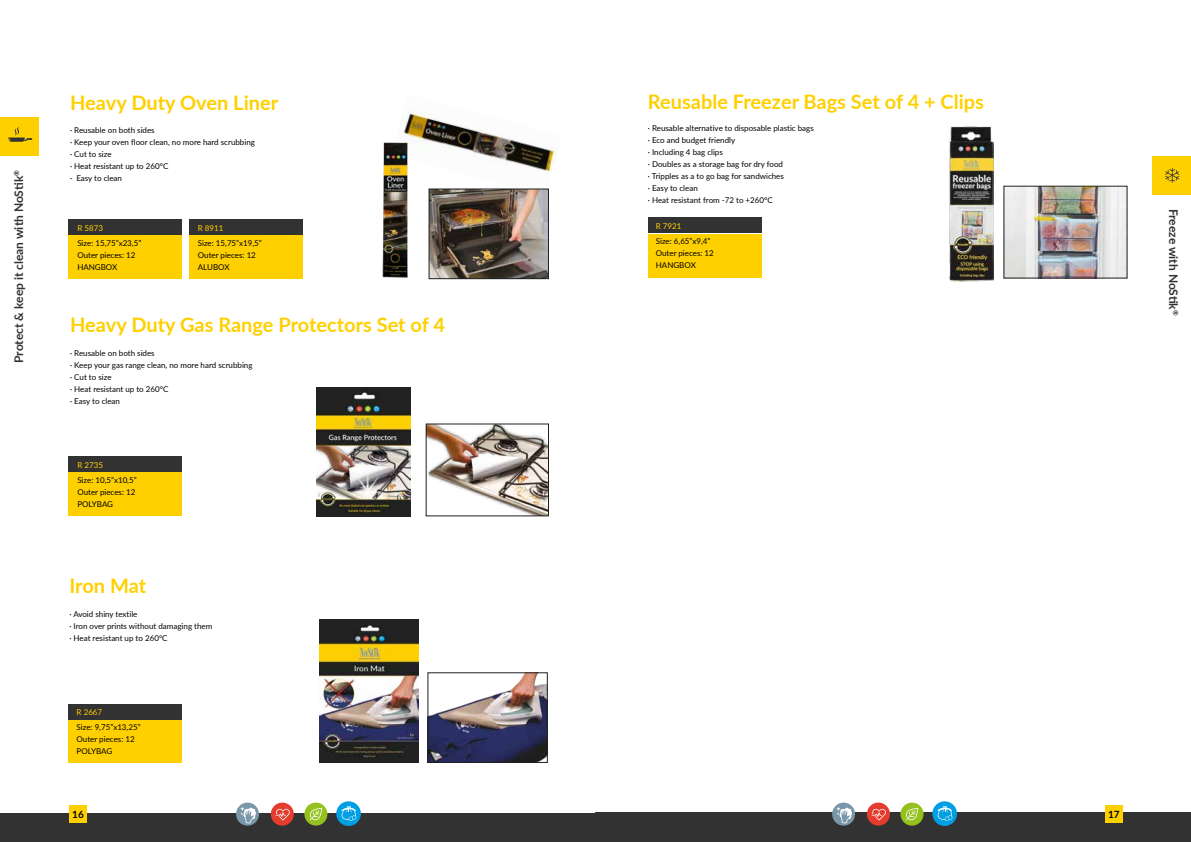
<style>
.page{position:relative;width:1191px;height:842px;background:#fff}
.page>*{position:absolute;margin:0;border:0;box-sizing:border-box;transform-origin:0 0}
.t1{font:700 20px "Lato";color:#ffd000}
.t2{font:700 12px "Lato";color:#333232}
.t3{font:700 10px "Lato";color:#000}
.t4{font:8px/12px "Lato";color:#000}
.t5{font:8px "Lato";color:#ffd000}
</style>
<div class="page">
<div style="left:595px;top:813px;width:596px;height:29px;background:#333232"></div>
<div style="left:1105px;top:805px;width:18px;height:17px;background:#ffd000"></div>
<div style="left:1152px;top:156px;width:39px;height:39px;background:#ffd000"></div>
<svg style="left:1165px;top:168px;width:14px;height:15px"></svg>
<div style="left:900px;top:802px;width:23px;height:24px;background:#95c11f;border-radius:50%"></div>
<svg style="left:905px;top:808px;width:13px;height:12px"></svg>
<div style="left:867px;top:802px;width:23px;height:24px;background:#e63c2e;border-radius:50%"></div>
<svg style="left:871px;top:809px;width:15px;height:11px"></svg>
<svg style="left:832px;top:802px;width:23px;height:24px"></svg>
<svg style="left:836px;top:806px;width:17px;height:17px"></svg>
<div style="left:932px;top:801px;width:25px;height:25px;background:#009fe3;border-radius:50%"></div>
<svg style="left:937px;top:806px;width:15px;height:15px"></svg>
<div style="left:0;top:814px;width:597px;height:28px;background:#333232"></div>
<div style="left:69px;top:805px;width:18px;height:17px;background:#ffd000"></div>
<div style="left:0;top:117px;width:39px;height:39px;background:#ffd000"></div>
<svg style="left:8px;top:127px;width:24px;height:15px"></svg>
<div style="left:304px;top:802px;width:23px;height:24px;background:#95c11f;border-radius:50%"></div>
<svg style="left:309px;top:808px;width:13px;height:12px"></svg>
<div style="left:271px;top:802px;width:23px;height:24px;background:#e63c2e;border-radius:50%"></div>
<svg style="left:275px;top:809px;width:15px;height:11px"></svg>
<svg style="left:236px;top:802px;width:23px;height:24px"></svg>
<svg style="left:240px;top:806px;width:17px;height:17px"></svg>
<div style="left:336px;top:801px;width:25px;height:25px;background:#009fe3;border-radius:50%"></div>
<svg style="left:341px;top:806px;width:16px;height:15px"></svg>
<img style="left:428px;top:426px;width:118px;height:88px">
<div style="left:69px;top:472px;width:113px;height:43px;background:#ffd000"></div>
<div style="left:69px;top:457px;width:113px;height:15px;background:#333232"></div>
<img style="left:403px;top:113px;width:154px;height:83px">
<img style="left:431px;top:191px;width:115px;height:86px">
<div style="left:429px;top:189px;width:119px;height:90px;border:1px solid #1f2020"></div>
<div style="left:69px;top:235px;width:113px;height:44px;background:#ffd000"></div>
<div style="left:189px;top:235px;width:113px;height:44px;background:#ffd000"></div>
<img style="left:382px;top:140px;width:27px;height:138px">
<div style="left:69px;top:220px;width:113px;height:15px;background:#333232"></div>
<div style="left:189px;top:220px;width:113px;height:15px;background:#333232"></div>
<img style="left:317px;top:387px;width:94px;height:130px">
<img style="left:430px;top:675px;width:115px;height:86px">
<div style="left:428px;top:673px;width:119px;height:90px;border:1px solid #1f2020"></div>
<div style="left:68px;top:719px;width:113px;height:44px;background:#ffd000"></div>
<img style="left:319px;top:620px;width:99px;height:143px">
<div style="left:68px;top:704px;width:113px;height:15px;background:#333232"></div>
<img style="left:1005px;top:188px;width:120px;height:88px">
<div style="left:648px;top:234px;width:113px;height:44px;background:#ffd000"></div>
<img style="left:949px;top:126px;width:44px;height:155px">
<div style="left:648px;top:218px;width:113px;height:15px;background:#333232"></div>
<h2 class="t2" style="left:10px;top:363px;width:194px;rotate:-90deg">Protect &amp; keep it clean with NoStik<sup>®</sup></h2>
<h1 class="t1" style="left:70px;top:87px;width:209px">Heavy Duty Oven Liner</h1>
<p class="t4" style="left:70px;top:124px;width:186px">· Reusable on both sides<br>· Keep your oven floor clean, no more hard scrubbing · Cut to size<br>· Heat resistant up to 260°C<br>· Easy to clean</p>
<p class="t5" style="left:77px;top:222px;width:27px">R 5873</p>
<p class="t4" style="left:77px;top:237px;width:65px">Size: 15,75”x23,5”<br>Outer pieces: 12<br>HANGBOX</p>
<p class="t5" style="left:198px;top:222px;width:27px">R 8911</p>
<p class="t4" style="left:198px;top:237px;width:65px">Size: 15,75”x19,5”<br>Outer pieces: 12<br>ALUBOX</p>
<h1 class="t1" style="left:70px;top:309px;width:376px">Heavy Duty Gas Range Protectors Set of 4</h1>
<p class="t4" style="left:70px;top:346px;width:184px">· Reusable on both sides<br>· Keep your gas range clean, no more hard scrubbing · Cut to size<br>· Heat resistant up to 260°C<br>· Easy to clean</p>
<p class="t5" style="left:77px;top:459px;width:27px">R 2735</p>
<p class="t4" style="left:77px;top:474px;width:61px">Size: 10,5”x10,5”<br>Outer pieces: 12<br>POLYBAG</p>
<h1 class="t1" style="left:69px;top:571px;width:78px">Iron Mat</h1>
<p class="t4" style="left:69px;top:607px;width:144px">· Avoid shiny textile<br>· Iron over prints without damaging them · Heat resistant up to 260°C</p>
<p class="t5" style="left:77px;top:706px;width:27px">R 2667</p>
<p class="t4" style="left:77px;top:720px;width:65px">Size: 9,75”x13,25”<br>Outer pieces: 12<br>POLYBAG</p>
<h1 class="t1" style="left:648px;top:87px;width:337px">Reusable Freezer Bags Set of 4 + Clips</h1>
<p class="t4" style="left:648px;top:122px;width:167px">· Reusable alternative to disposable plastic bags · Eco and budget friendly<br>· Including 4 bag clips<br>· Doubles as a storage bag for dry food<br>· Tripples as a to go bag for sandwiches<br>· Easy to clean<br>· Heat resistant from -72 to +260°C</p>
<p class="t5" style="left:656px;top:221px;width:27px">R 7921</p>
<p class="t4" style="left:656px;top:235px;width:60px">Size: 6,65”x9,4”<br>Outer pieces: 12<br>HANGBOX</p>
<p class="t3" style="left:72px;top:807px;width:13px">16</p>
<p class="t3" style="left:1108px;top:807px;width:13px">17</p>
<h2 class="t2" style="left:1182px;top:209px;width:108px;rotate:90deg">Freeze with NoStik<sup>®</sup></h2>
</div>
